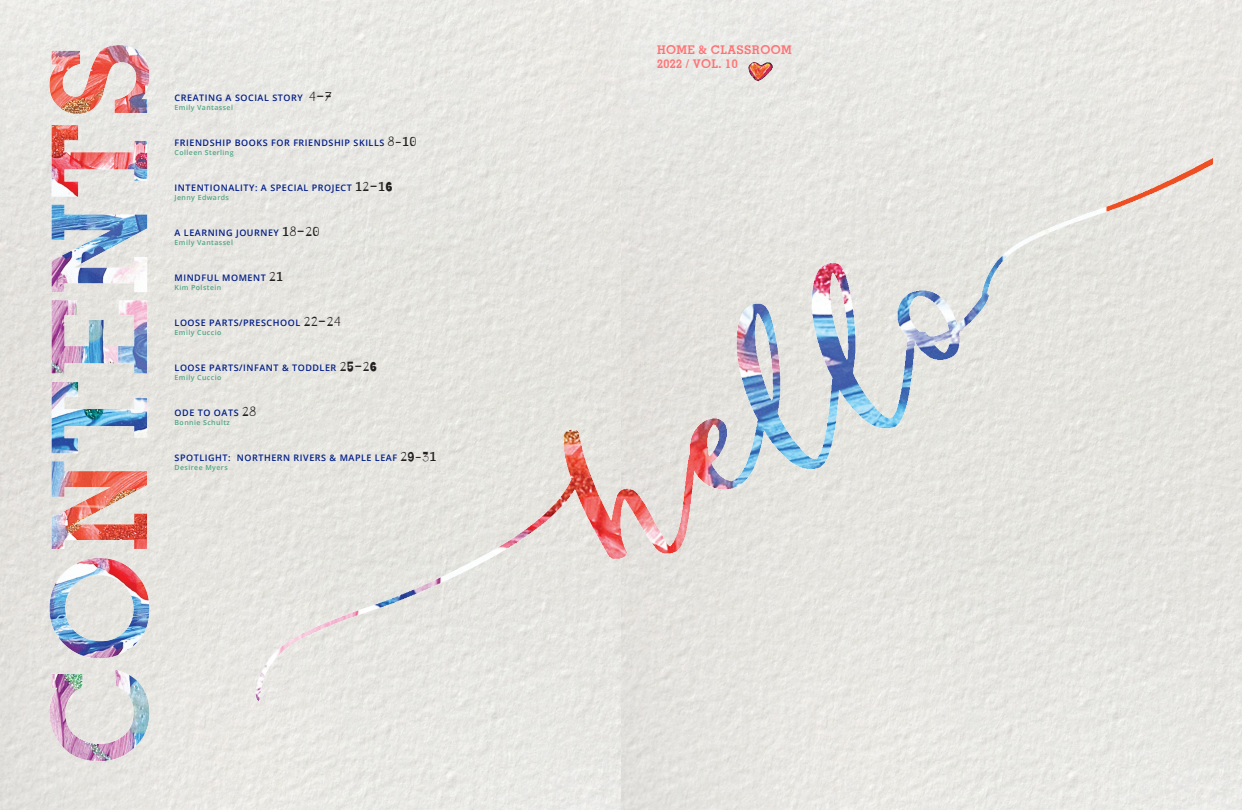
<style>
.page{position:relative;width:1242px;height:810px;background:#fff}
.page>*{position:absolute;margin:0;border:0;box-sizing:border-box;transform-origin:0 0}
.header_2{font:700 12px "Memphis";letter-spacing:.03em;color:#ff7276}
.contents{font:600 9px "Open Sans";letter-spacing:.06em;color:#001c88}
.contents-2{font:600 7px "Open Sans";letter-spacing:.06em;color:#4fa586}
.s1{font-family:"Barrio";font-weight:400;font-size:13px;color:#231f20}
</style>
<div class="page">
<img style="left:0;top:0;width:1242px;height:810px">
<img style="left:13px;top:45px;width:145px;height:721px">
<img style="left:158px;top:17px;width:1055px;height:793px">
<img style="left:747px;top:60px;width:28px;height:22px">
<p class="contents" style="left:175px;top:92px;width:158px">CREATING A SOCIAL STORY <span class="s1">4–7</span></p>
<p class="contents-2" style="left:175px;top:103px;width:60px">Emily Vantassel</p>
<p class="contents" style="left:175px;top:137px;width:243px">FRIENDSHIP BOOKS FOR FRIENDSHIP SKILLS <span class="s1">8-10</span></p>
<p class="contents-2" style="left:175px;top:148px;width:61px">Colleen Sterling</p>
<p class="contents" style="left:175px;top:182px;width:219px">INTENTIONALITY: A SPECIAL PROJECT <span class="s1">12–16</span></p>
<p class="contents-2" style="left:175px;top:193px;width:56px">Jenny Edwards</p>
<p class="contents" style="left:175px;top:227px;width:146px">A LEARNING JOURNEY <span class="s1">18–20</span></p>
<p class="contents-2" style="left:175px;top:238px;width:60px">Emily Vantassel</p>
<p class="contents" style="left:175px;top:272px;width:110px">MINDFUL MOMENT <span class="s1">21</span></p>
<p class="contents-2" style="left:175px;top:283px;width:48px">Kim Polstein</p>
<p class="contents" style="left:175px;top:317px;width:168px">LOOSE PARTS/PRESCHOOL <span class="s1">22–24</span></p>
<p class="contents-2" style="left:175px;top:328px;width:48px">Emily Cuccio</p>
<p class="contents" style="left:175px;top:362px;width:204px">LOOSE PARTS/INFANT &amp; TODDLER <span class="s1">25–26</span></p>
<p class="contents-2" style="left:175px;top:373px;width:48px">Emily Cuccio</p>
<p class="contents" style="left:175px;top:407px;width:83px">ODE TO OATS <span class="s1">28</span></p>
<p class="contents-2" style="left:175px;top:418px;width:57px">Bonnie Schultz</p>
<p class="contents" style="left:175px;top:452px;width:263px">SPOTLIGHT: NORTHERN RIVERS &amp; MAPLE LEAF <span class="s1">29-31</span></p>
<p class="contents-2" style="left:175px;top:463px;width:55px">Desiree Myers</p>
<p class="header_2" style="left:657px;top:42px;width:136px">HOME &amp; CLASSROOM</p>
<p class="header_2" style="left:657px;top:56px;width:82px">2022 / VOL. 10</p>
</div>
